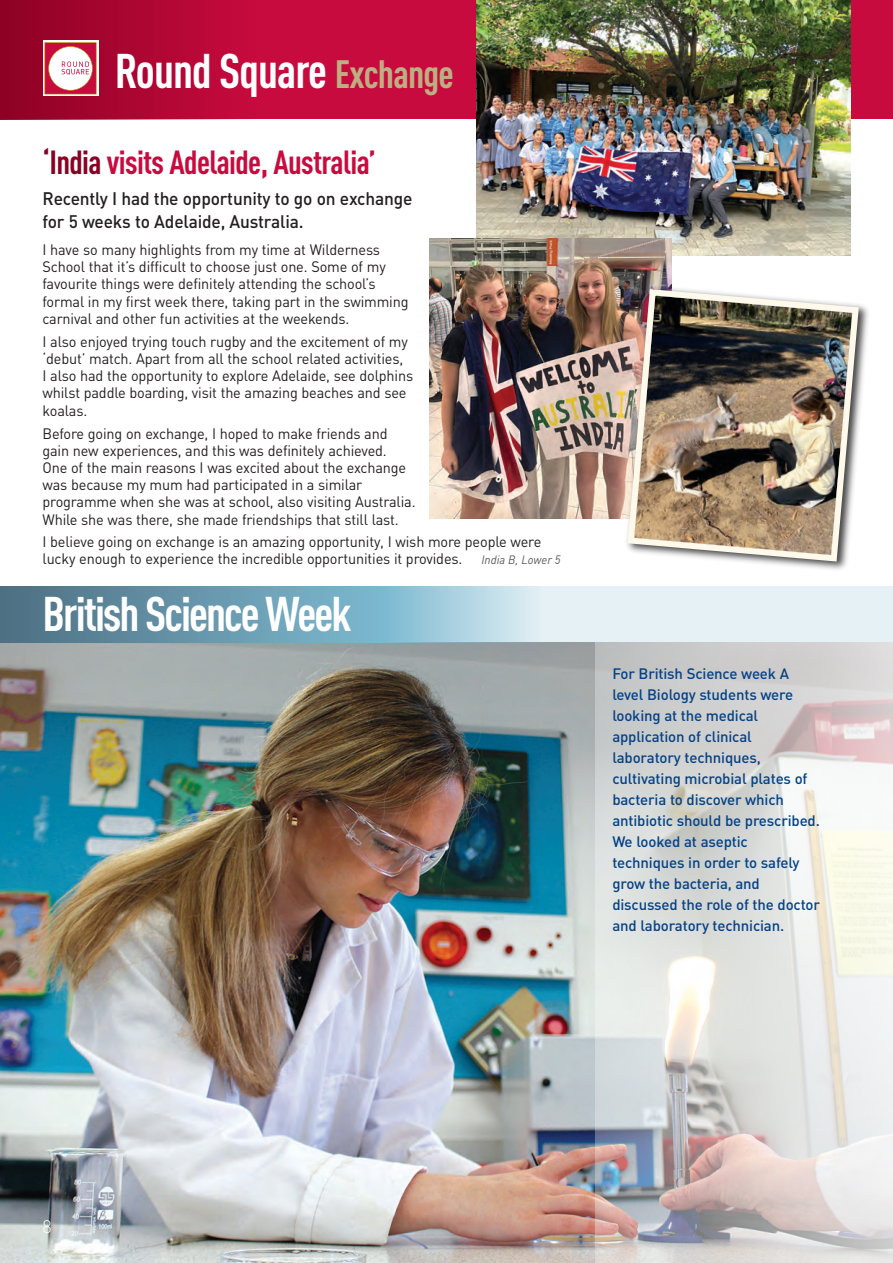
<style>
.page{position:relative;width:893px;height:1263px;background:#fff}
.page>*{position:absolute;margin:0;border:0;box-sizing:border-box;transform-origin:0 0}
.t1{font:700 48px "DIN Cond";letter-spacing:-.02em;color:#fff}
.t2{font:700 48px "DIN Cond";letter-spacing:-.04em;color:#fff}
.t3{font:700 33px "DIN Cond";letter-spacing:-.02em;color:#c80b3e}
.t4{font:500 18px/22.5px "DIN";letter-spacing:-.01em;color:#231f20;scale:.96 1}
.t5{font:300 18px "DIN";color:#fff}
.t6{font:15px/17.1px "DIN";letter-spacing:-.01em;color:#231f20;scale:.96 1}
.t7{font:500 15px/21px "DIN";letter-spacing:-.01em;color:#054286}
.t8{font:italic 12px "DIN";color:#57585a;scale:.96 1}
.s1{font-size:39px;color:#beaf83}
.s2{color:#8a0124}
</style>
<div class="page">
<img style="left:0;top:642px;width:595px;height:621px">
<div style="left:0;top:587px;width:893px;height:55px;background:#e5f1f5"></div>
<div style="left:0;top:587px;width:383px;height:55px;background:linear-gradient(to right,#4e7082,#7dbad1)"></div>
<div style="left:383px;top:587px;width:158px;height:55px;background:linear-gradient(to right,#7cb9d1,#e1eff4)"></div>
<svg style="left:595px;top:642px;width:298px;height:621px;background:#dad8d6"></svg>
<div style="left:0;top:0;width:893px;height:119px;background:#c80b3e"></div>
<div style="left:0;top:0;width:255px;height:119px;background:linear-gradient(to right,#8d0326,#c70b3d)"></div>
<div style="left:43px;top:40px;width:55px;height:56px;background:linear-gradient(to right,#e0cc9e,#e0cc9e)"></div>
<svg style="left:45px;top:42px;width:51px;height:52px"></svg>
<img style="left:476px;top:0;width:374px;height:255px">
<img style="left:429px;top:238px;width:243px;height:281px">
<img style="left:619px;top:280px;width:249px;height:290px">
<img style="left:624px;top:286px;width:238px;height:279px">
<hr style="left:892px;top:587px;width:1px;height:55px;background:#6862ac">
<h1 class="t1" style="left:115px;top:53px;width:341px">Round Square <span class="s1">Exchange</span></h1>
<h2 class="t3" style="left:43px;top:150px;width:335px"><span class="s2">‘India</span> visits Adelaide, Australia’</h2>
<p class="t4" style="left:43px;top:189px;width:387px">Recently I had the opportunity to go on exchange for 5 weeks to Adelaide, Australia.</p>
<p class="t6" style="left:43px;top:243px;width:383px">I have so many highlights from my time at Wilderness School that it’s difficult to choose just one. Some of my favourite things were definitely attending the school’s formal in my first week there, taking part in the swimming carnival and other fun activities at the weekends.</p>
<p class="t6" style="left:43px;top:335px;width:388px">I also enjoyed trying touch rugby and the excitement of my ‘debut’ match. Apart from all the school related activities,<br>I also had the opportunity to explore Adelaide, see dolphins whilst paddle boarding, visit the amazing beaches and see koalas.</p>
<p class="t6" style="left:43px;top:427px;width:390px">Before going on exchange, I hoped to make friends and gain new experiences, and this was definitely achieved.<br>One of the main reasons I was excited about the exchange was because my mum had participated in a similar programme when she was at school, also visiting Australia.<br>While she was there, she made friendships that still last.</p>
<p class="t6" style="left:43px;top:535px;width:521px">I believe going on exchange is an amazing opportunity, I wish more people were lucky enough to experience the incredible opportunities it provides.</p>
<p class="t8" style="left:481px;top:556px;width:84px">India B, Lower 5</p>
<h1 class="t2" style="left:43px;top:597px;width:310px">British Science Week</h1>
<p class="t7" style="left:612px;top:665px;width:209px">For British Science week A level Biology students were looking at the medical application of clinical laboratory techniques, cultivating microbial plates of bacteria to discover which antibiotic should be prescribed.<br>We looked at aseptic techniques in order to safely grow the bacteria, and discussed the role of the doctor and laboratory technician.</p>
<p class="t5" style="left:43px;top:1220px;width:11px">8</p>
</div>
